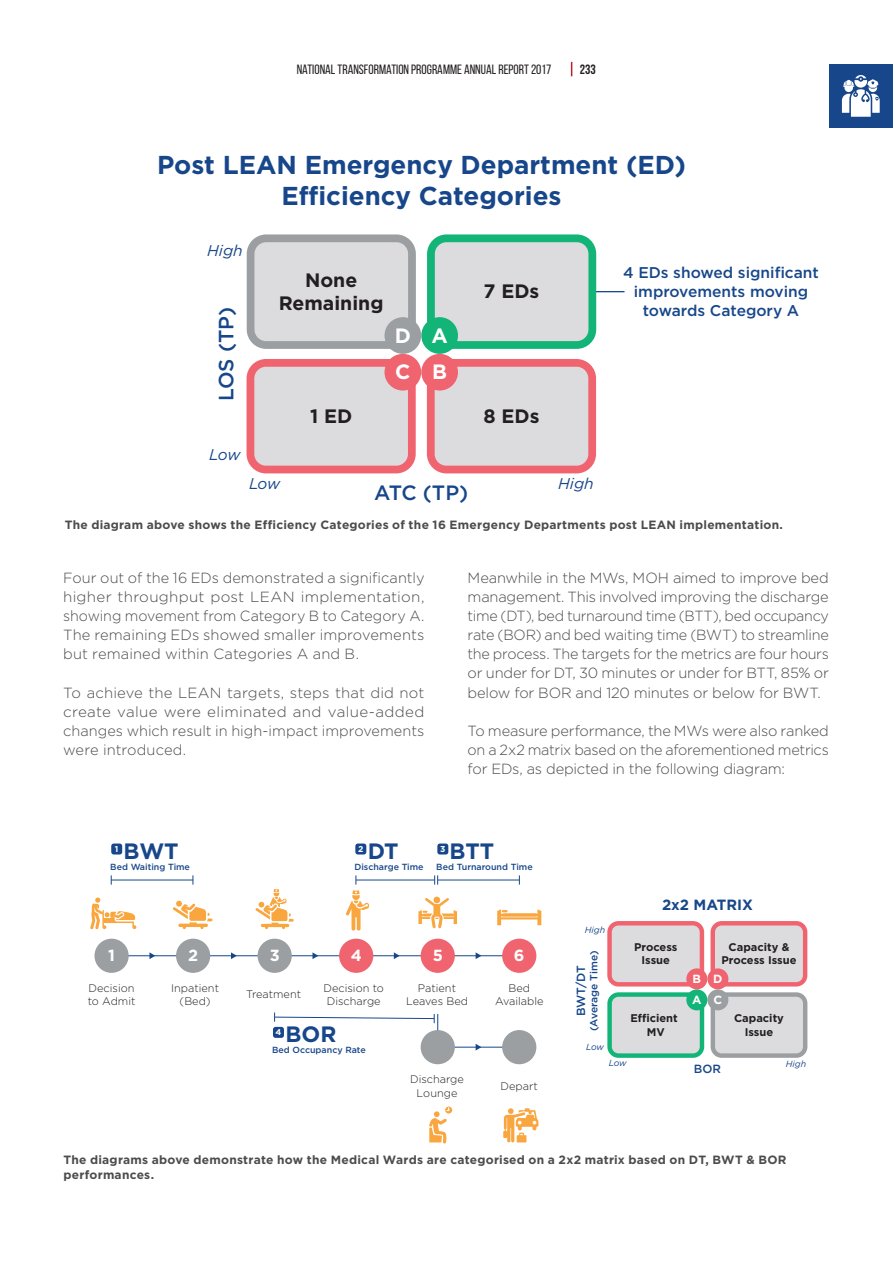
<style>
.page{position:relative;width:893px;height:1263px;background:#fff}
.page>*{position:absolute;margin:0;border:0;box-sizing:border-box;transform-origin:0 0}
.t1{font:700 25.95px/31px "Gotham";color:#17478a;text-align:center}
.t2{font:700 22.2px "Gotham";color:#17478a}
.t3{font:500 20.7px "Gotham";letter-spacing:-.02em;color:#17478a}
.t4{font:700 20.7px/36.8px "Gotham";color:#fff;text-align:right}
.t5{font:700 19.35px/23.2px "Gotham";color:#231f20;text-align:center}
.t6{font:700 16.05px "Gotham";color:#fff}
.t7{font:500 15.6px/18.6px "Gotham";color:#17478a;text-align:center}
.t8{font:italic 15.6px "Gotham";color:#17478a}
.t9{font:700 14.85px "Gotham";color:#17478a}
.t10{font:300 14.7px/19.2px "Gotham";letter-spacing:-.01em;color:#4c4c4f;text-align:justify}
.t11{font:13.5px "Bebas Neue";color:#231f20}
.t12{font:700 13.5px "Bebas Neue";color:#231f20}
.t13{font:700 12px/15px "Gotham";letter-spacing:.02em;color:#4c4c4f}
.t14{font:500 11.85px "Gotham";color:#17478a}
.t15{font:700 11.85px/21px "Gotham";color:#fff;text-align:right}
.t16{font:700 11.1px/13.4px "Gotham";color:#231f20;text-align:center}
.t17{font:300 10.95px/13.2px "Gotham";color:#231f20;text-align:center}
.t18{font:500 10.35px "Gotham";color:#17478a}
.t19{font:500 8.85px "Gotham";color:#17478a}
.t20{font:italic 8.85px "Gotham";color:#17478a}
.t21{font:700 8.55px "Gotham";color:#fff}
</style>
<div class="page">
<svg style="left:571px;top:62px;width:1px;height:14px"></svg>
<svg style="left:247px;top:234px;width:169px;height:115px;background:#d0d0d2"></svg>
<svg style="left:246px;top:359px;width:170px;height:114px;background:#e0c5c9"></svg>
<svg style="left:427px;top:359px;width:169px;height:114px;background:#e0c5c9"></svg>
<div style="left:421px;top:317px;width:37px;height:37px;background:#12b478;border-radius:50%"></div>
<div style="left:421px;top:354px;width:37px;height:37px;background:#f06470;border-radius:50%"></div>
<div style="left:384px;top:354px;width:37px;height:37px;background:#f06470;border-radius:50%"></div>
<div style="left:384px;top:317px;width:37px;height:37px;background:#9c9fa2;border-radius:50%"></div>
<svg style="left:427px;top:234px;width:197px;height:115px"></svg>
<div style="left:829px;top:64px;width:64px;height:64px;background:#17478a"></div>
<svg style="left:842px;top:75px;width:38px;height:42px"></svg>
<hr style="left:437px;top:1014px;width:1px;height:33px;background:#17478a">
<hr style="left:438px;top:1047px;width:85px;height:1px;background:#17478a">
<hr style="left:112px;top:955px;width:407px;height:1px;background:#17478a">
<div style="left:94px;top:939px;width:35px;height:34px;background:#9c9fa2;border-radius:50%"></div>
<svg style="left:607px;top:921px;width:97px;height:137px;background:#cccfcc"></svg>
<svg style="left:710px;top:921px;width:97px;height:137px;background:#d9cdd0"></svg>
<div style="left:707px;top:968px;width:21px;height:21px;background:#f06470;border-radius:50%"></div>
<div style="left:707px;top:989px;width:21px;height:21px;background:#9c9fa2;border-radius:50%"></div>
<div style="left:686px;top:989px;width:21px;height:21px;background:#12b478;border-radius:50%"></div>
<div style="left:686px;top:968px;width:21px;height:21px;background:#f06470;border-radius:50%"></div>
<svg style="left:255px;top:889px;width:39px;height:40px"></svg>
<svg style="left:90px;top:898px;width:46px;height:31px"></svg>
<svg style="left:173px;top:901px;width:40px;height:28px"></svg>
<svg style="left:418px;top:897px;width:39px;height:32px"></svg>
<div style="left:433px;top:897px;width:7px;height:6px;background:#f9a63f;border-radius:50%"></div>
<svg style="left:497px;top:910px;width:44px;height:15px"></svg>
<svg style="left:503px;top:1108px;width:35px;height:34px"></svg>
<svg style="left:429px;top:1107px;width:23px;height:37px"></svg>
<div style="left:176px;top:939px;width:34px;height:34px;background:#9c9fa2;border-radius:50%"></div>
<div style="left:258px;top:939px;width:34px;height:34px;background:#9c9fa2;border-radius:50%"></div>
<div style="left:339px;top:939px;width:34px;height:34px;background:#f06470;border-radius:50%"></div>
<div style="left:421px;top:939px;width:34px;height:34px;background:#f06470;border-radius:50%"></div>
<div style="left:502px;top:939px;width:34px;height:34px;background:#f06470;border-radius:50%"></div>
<svg style="left:149px;top:952px;width:6px;height:7px"></svg>
<svg style="left:231px;top:952px;width:6px;height:7px"></svg>
<svg style="left:312px;top:952px;width:6px;height:7px"></svg>
<svg style="left:394px;top:952px;width:6px;height:7px"></svg>
<svg style="left:476px;top:952px;width:5px;height:7px"></svg>
<div style="left:421px;top:1030px;width:34px;height:34px;background:#9c9fa2;border-radius:50%"></div>
<div style="left:502px;top:1030px;width:34px;height:34px;background:#9c9fa2;border-radius:50%"></div>
<svg style="left:476px;top:1044px;width:5px;height:7px"></svg>
<hr style="left:111px;top:880px;width:82px;height:1px;background:#17478a">
<svg style="left:274px;top:1012px;width:161px;height:11px"></svg>
<hr style="left:356px;top:880px;width:79px;height:1px;background:#17478a">
<svg style="left:346px;top:875px;width:23px;height:56px"></svg>
<hr style="left:438px;top:880px;width:81px;height:1px;background:#17478a">
<svg style="left:434px;top:875px;width:4px;height:10px"></svg>
<div style="left:355px;top:844px;width:11px;height:11px;background:#17478a;border-radius:3px"></div>
<div style="left:111px;top:844px;width:11px;height:11px;background:#17478a;border-radius:3px"></div>
<div style="left:273px;top:1027px;width:11px;height:11px;background:#17478a;border-radius:3px"></div>
<div style="left:437px;top:844px;width:11px;height:11px;background:#17478a;border-radius:3px"></div>
<p class="t11" style="left:297px;top:62px;width:256px">NATIONAL TRANSFORMATION PROGRAMME ANNUAL REPORT 2017</p>
<p class="t12" style="left:580px;top:62px;width:18px">233</p>
<h1 class="t1" style="left:157px;top:152px;width:530px">Post LEAN Emergency Department (ED)<br>Efficiency Categories</h1>
<p class="t8" style="left:207px;top:241px;width:37px">High</p>
<h3 class="t3" style="left:218px;top:401px;width:96px;rotate:-90deg">LOS (TP)</h3>
<p class="t8" style="left:209px;top:446px;width:33px">Low</p>
<h3 class="t5" style="left:279px;top:269px;width:106px">None<br>Remaining</h3>
<h3 class="t5" style="left:310px;top:406px;width:44px">1 ED</h3>
<h3 class="t4" style="left:395px;top:318px;width:54px">A<br>C B</h3>
<h3 class="t4" style="left:395px;top:318px;width:18px">D</h3>
<h3 class="t5" style="left:483px;top:281px;width:57px">7 EDs</h3>
<h3 class="t5" style="left:483px;top:406px;width:57px">8 EDs</h3>
<p class="t8" style="left:249px;top:474px;width:33px">Low</p>
<p class="t8" style="left:558px;top:474px;width:37px">High</p>
<h3 class="t3" style="left:374px;top:485px;width:96px">ATC (TP)</h3>
<p class="t7" style="left:623px;top:265px;width:197px">4 EDs showed significant improvements moving towards Category A</p>
<p class="t13" style="left:65px;top:518px;width:720px">The diagram above shows the Efficiency Categories of the 16 Emergency Departments post LEAN implementation.</p>
<p class="t10" style="left:63px;top:569px;width:363px">Four out of the 16 EDs demonstrated a significantly higher throughput post LEAN implementation, showing movement from Category B to Category A.<br>The remaining EDs showed smaller improvements but remained within Categories A and B.</p>
<p class="t10" style="left:63px;top:684px;width:363px">To achieve the LEAN targets, steps that did not create value were eliminated and value-added changes which result in high-impact improvements were introduced.</p>
<p class="t10" style="left:468px;top:569px;width:363px">Meanwhile in the MWs, MOH aimed to improve bed management. This involved improving the discharge time (DT), bed turnaround time (BTT), bed occupancy rate (BOR) and bed waiting time (BWT) to streamline the process. The targets for the metrics are four hours or under for DT, 30 minutes or under for BTT, 85% or below for BOR and 120 minutes or below for BWT.</p>
<p class="t10" style="left:468px;top:722px;width:363px">To measure performance, the MWs were also ranked on a 2x2 matrix based on the aforementioned metrics for EDs, as depicted in the following diagram:</p>
<h2 class="t2" style="left:124px;top:843px;width:57px">BWT</h2>
<p class="t19" style="left:110px;top:863px;width:81px">Bed Waiting Time</p>
<h2 class="t2" style="left:368px;top:843px;width:32px">DT</h2>
<p class="t19" style="left:354px;top:863px;width:71px">Discharge Time</p>
<p class="t21" style="left:115px;top:846px;width:5px">1</p>
<p class="t21" style="left:358px;top:846px;width:7px">2</p>
<h2 class="t2" style="left:450px;top:843px;width:46px">BTT</h2>
<p class="t19" style="left:436px;top:863px;width:98px">Bed Turnaround Time</p>
<p class="t21" style="left:440px;top:846px;width:7px">3</p>
<p class="t9" style="left:662px;top:899px;width:92px">2x2 MATRIX</p>
<p class="t20" style="left:585px;top:925px;width:22px">High</p>
<p class="t6" style="left:108px;top:950px;width:8px">1</p>
<p class="t6" style="left:188px;top:950px;width:12px">2</p>
<p class="t6" style="left:270px;top:950px;width:11px">3</p>
<p class="t6" style="left:351px;top:950px;width:13px">4</p>
<p class="t6" style="left:433px;top:950px;width:12px">5</p>
<p class="t6" style="left:514px;top:950px;width:12px">6</p>
<p class="t17" style="left:88px;top:982px;width:49px;text-align:left">Decision to Admit</p>
<p class="t17" style="left:171px;top:982px;width:49px">Inpatient (Bed)</p>
<p class="t17" style="left:246px;top:988px;width:57px">Treatment</p>
<p class="t17" style="left:323px;top:982px;width:62px">Decision to<br>Discharge</p>
<p class="t17" style="left:406px;top:982px;width:63px">Patient<br>Leaves Bed</p>
<p class="t17" style="left:495px;top:982px;width:50px">Bed<br>Available</p>
<h2 class="t2" style="left:285px;top:1026px;width:52px">BOR</h2>
<p class="t19" style="left:272px;top:1047px;width:95px">Bed Occupancy Rate</p>
<p class="t21" style="left:275px;top:1029px;width:7px">4</p>
<p class="t17" style="left:410px;top:1074px;width:55px">Discharge<br>Lounge</p>
<p class="t17" style="left:501px;top:1080px;width:39px">Depart</p>
<p class="t18" style="left:590px;top:1031px;width:82px;rotate:-90deg">(Average Time)</p>
<p class="t14" style="left:576px;top:1016px;width:52px;rotate:-90deg">BWT/DT</p>
<p class="t20" style="left:586px;top:1042px;width:19px">Low</p>
<p class="t16" style="left:634px;top:941px;width:45px">Process<br>Issue</p>
<p class="t16" style="left:630px;top:1012px;width:49px">Efficient<br>MV</p>
<p class="t16" style="left:721px;top:941px;width:77px">Capacity &amp;<br>Process Issue</p>
<p class="t15" style="left:692px;top:969px;width:32px">D<br>A C</p>
<p class="t15" style="left:692px;top:969px;width:10px">B</p>
<p class="t16" style="left:734px;top:1012px;width:51px">Capacity<br>Issue</p>
<p class="t20" style="left:609px;top:1058px;width:19px">Low</p>
<p class="t20" style="left:786px;top:1059px;width:22px">High</p>
<p class="t14" style="left:694px;top:1065px;width:29px">BOR</p>
<p class="t13" style="left:63px;top:1154px;width:724px">The diagrams above demonstrate how the Medical Wards are categorised on a 2x2 matrix based on DT, BWT &amp; BOR performances.</p>
</div>
